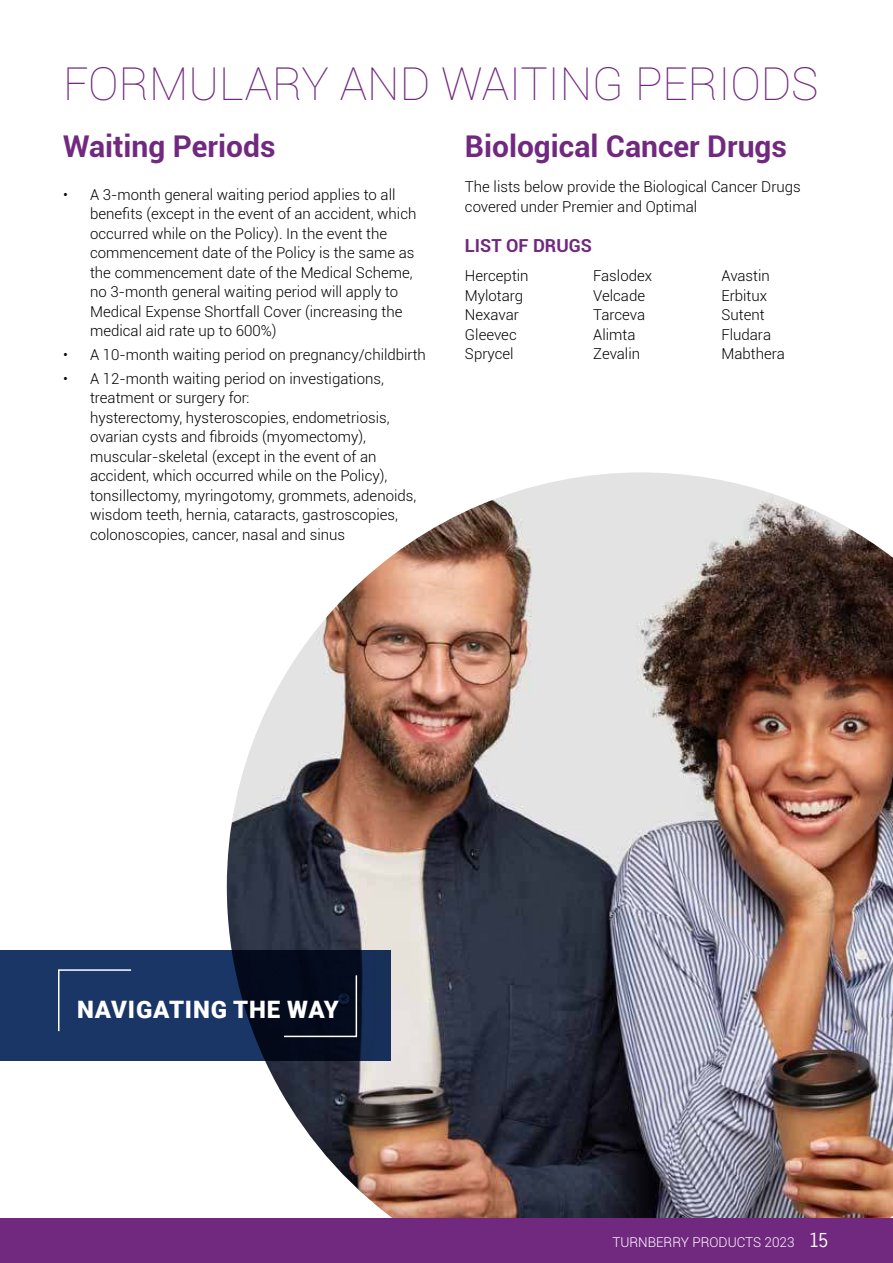
<style>
.page{position:relative;width:893px;height:1263px;background:#fff}
.page>*{position:absolute;margin:0;border:0;box-sizing:border-box;transform-origin:0 0}
.t1{font:100 45.75px "Roboto";color:#712980}
.t2{font:700 30px "Roboto";color:#712980}
.t3{font:900 24px "Roboto";letter-spacing:.035em;color:#fff}
.t4{font:700 18px "Roboto";color:#712980}
.t5{font:300 15px/19.5px "Roboto";color:#000}
.t6{font:300 13.5px "Roboto";color:#fff}
.s1{font-family:"Letter Gothic Std";font-weight:700;font-size:19.5px}
</style>
<div class="page">
<img style="left:227px;top:472px;width:666px;height:747px">
<svg style="left:0;top:950px;width:391px;height:110px;background:#142a53"></svg>
<div style="left:57px;top:968px;width:76px;height:65px;background:#1a3667"></div>
<svg style="left:283px;top:974px;width:75px;height:64px;background:#0e1425"></svg>
<div style="left:0;top:1219px;width:893px;height:44px;background:#712980"></div>
<h1 class="t1" style="left:63px;top:57px;width:757px">FORMULARY AND WAITING PERIODS</h1>
<h2 class="t2" style="left:63px;top:133px;width:214px">Waiting Periods</h2>
<p class="t5" style="left:90px;top:186px;width:328px;text-indent:-27px">• A 3-month general waiting period applies to all benefits (except in the event of an accident, which occurred while on the Policy). In the event the commencement date of the Policy is the same as the commencement date of the Medical Scheme, no 3-month general waiting period will apply to Medical Expense Shortfall Cover (increasing the medical aid rate up to 600%)</p>
<p class="t5" style="left:63px;top:346px;width:364px">• A 10-month waiting period on pregnancy/childbirth</p>
<p class="t5" style="left:90px;top:370px;width:328px;text-indent:-27px">• A 12-month waiting period on investigations, treatment or surgery for:<br>hysterectomy, hysteroscopies, endometriosis, ovarian cysts and fibroids (myomectomy), muscular-skeletal (except in the event of an accident, which occurred while on the Policy), tonsillectomy, myringotomy, grommets, adenoids, wisdom teeth, hernia, cataracts, gastroscopies, colonoscopies, cancer, nasal and sinus</p>
<h2 class="t2" style="left:465px;top:133px;width:324px">Biological Cancer Drugs</h2>
<p class="t5" style="left:465px;top:177px;width:337px">The lists below provide the Biological Cancer Drugs covered under Premier and Optimal</p>
<p class="t4" style="left:465px;top:238px;width:128px">LIST OF DRUGS</p>
<p class="t5" style="left:465px;top:266px;width:65px">Herceptin<br>Mylotarg<br>Nexavar<br>Gleevec<br>Sprycel</p>
<p class="t5" style="left:593px;top:267px;width:60px">Faslodex<br>Velcade<br>Tarceva<br>Alimta<br>Zevalin</p>
<p class="t5" style="left:721px;top:267px;width:65px">Avastin<br>Erbitux<br>Sutent<br>Fludara<br>Mabthera</p>
<h3 class="t3" style="left:77px;top:995px;width:263px">NAVIGATING THE WAY</h3>
<p class="t6" style="left:612px;top:1233px;width:218px">TURNBERRY PRODUCTS 2023 <span class="s1">15</span></p>
</div>
